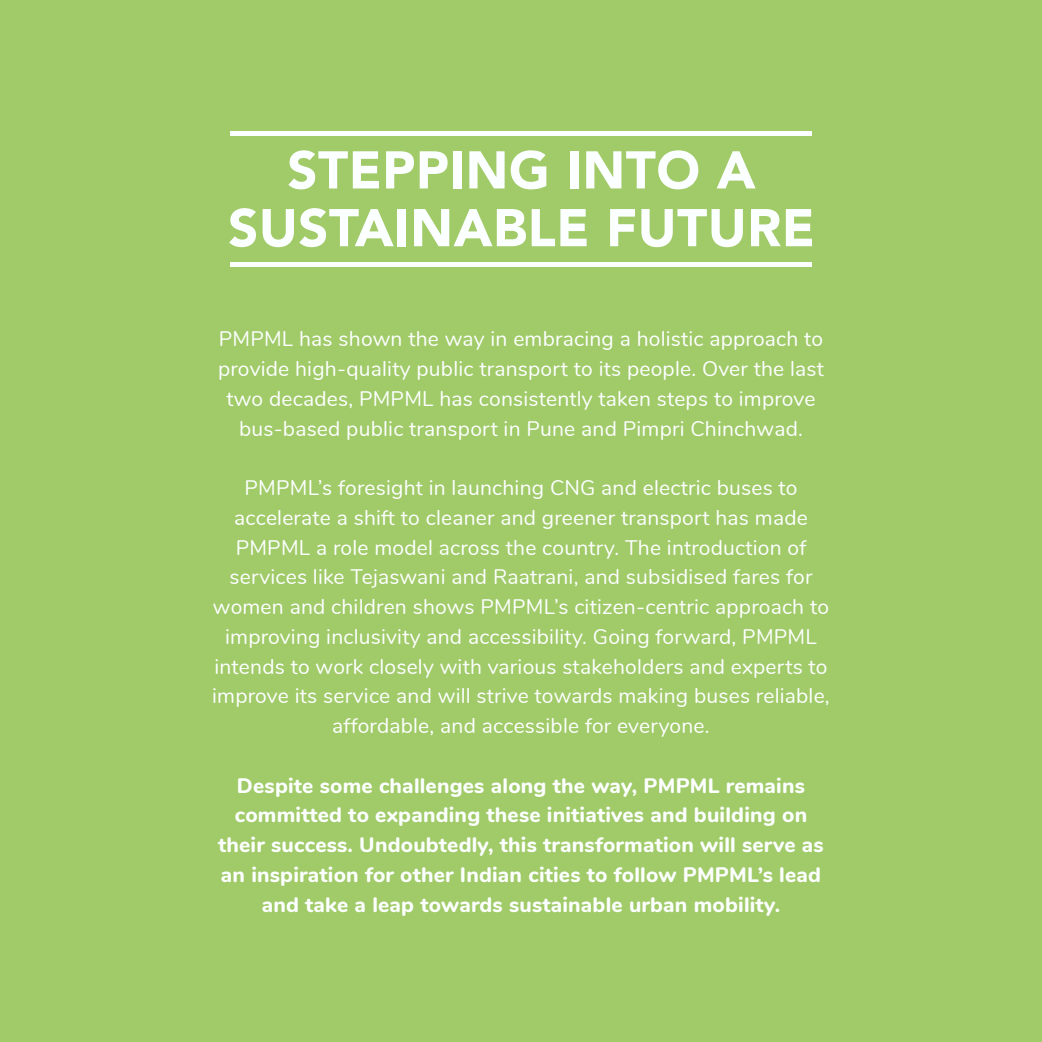
<style>
.page{position:relative;width:1042px;height:1042px;background:#a1ca68}
.page>*{position:absolute;margin:0;border:0;box-sizing:border-box;transform-origin:0 0}
.t1{font:900 52.5px/57.8px "Avenir";letter-spacing:.01em;color:#fcffff;text-align:center}
.t2{font:21px/29.8px "Nunito";letter-spacing:.01em;color:#fcffff;text-align:center}
.t3{font:800 21px/29.8px "Nunito";letter-spacing:.01em;color:#fcffff;text-align:center}
</style>
<div class="page">
<div style="left:231px;top:262px;width:581px;height:5px;background:#fcffff"></div>
<div style="left:231px;top:131px;width:581px;height:5px;background:#fcffff"></div>
<p class="t1" style="left:228px;top:140px;width:588px">STEPPING INTO A<br>SUSTAINABLE FUTURE</p>
<p class="t2" style="left:218px;top:323px;width:607px">PMPML has shown the way in embracing a holistic approach to provide high-quality public transport to its people. Over the last two decades, PMPML has consistently taken steps to improve bus-based public transport in Pune and Pimpri Chinchwad.</p>
<p class="t2" style="left:212px;top:472px;width:619px">PMPML’s foresight in launching CNG and electric buses to accelerate a shift to cleaner and greener transport has made PMPML a role model across the country. The introduction of services like Tejaswani and Raatrani, and subsidised fares for women and children shows PMPML’s citizen-centric approach to improving inclusivity and accessibility. Going forward, PMPML intends to work closely with various stakeholders and experts to improve its service and will strive towards making buses reliable, affordable, and accessible for everyone.</p>
<p class="t3" style="left:218px;top:769px;width:607px">Despite some challenges along the way, PMPML remains committed to expanding these initiatives and building on their success. Undoubtedly, this transformation will serve as an inspiration for other Indian cities to follow PMPML’s lead and take a leap towards sustainable urban mobility.</p>
</div>
